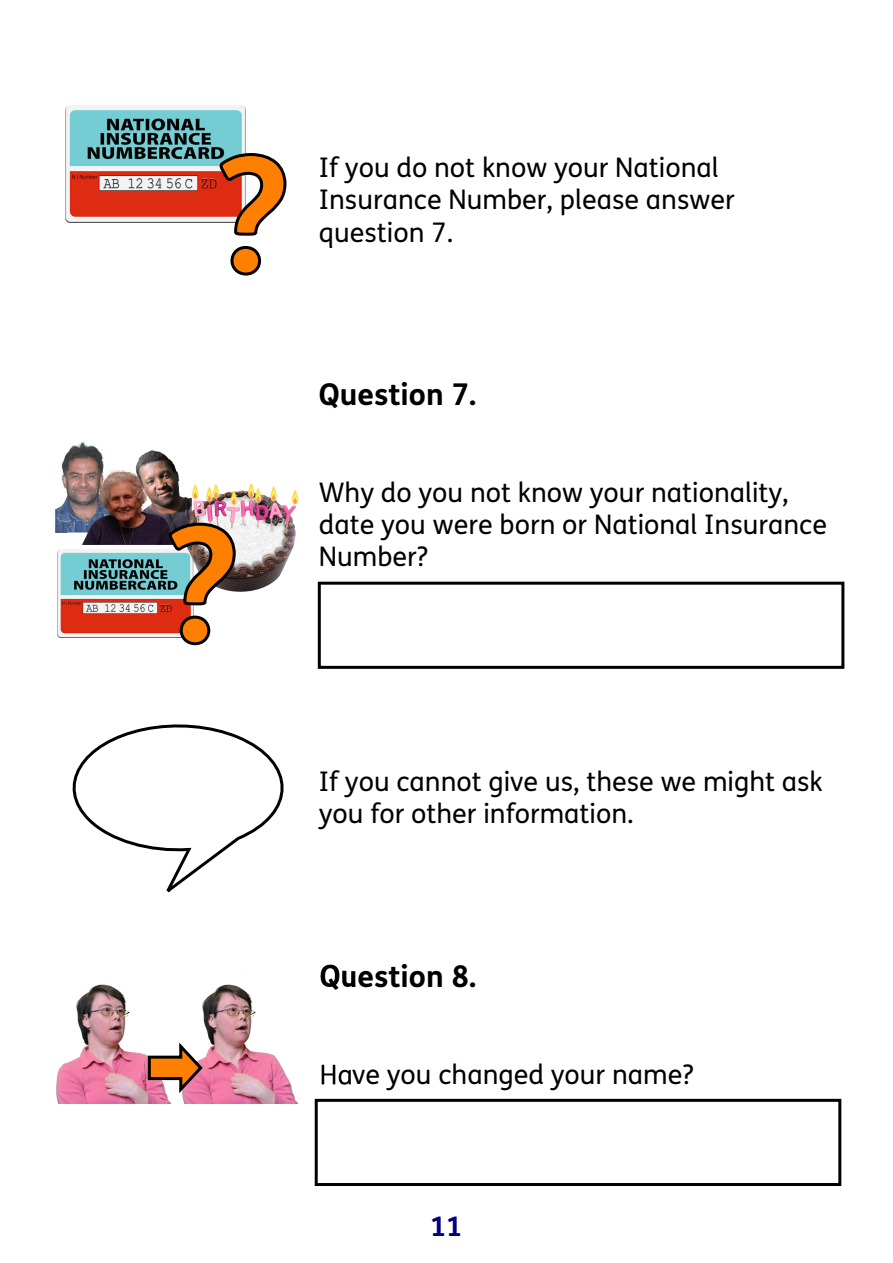
<style>
.page{position:relative;width:893px;height:1263px;background:#fff}
.page>*{position:absolute;margin:0;border:0;box-sizing:border-box;transform-origin:0 0}
.t1{font:700 30px "FS Me";color:#000}
.t2{font:27px/32.1px "FS Me";color:#000}
.t3{font:700 27px "FS Me";color:#000080}
</style>
<div class="page">
<img style="left:66px;top:105px;width:180px;height:117px">
<svg style="left:218px;top:152px;width:69px;height:124px"></svg>
<img style="left:58px;top:549px;width:109px;height:89px">
<div style="left:318px;top:582px;width:526px;height:87px;background:#fff;border:3px solid #000"></div>
<img style="left:138px;top:450px;width:31px;height:9px">
<img style="left:56px;top:441px;width:47px;height:91px">
<img style="left:68px;top:459px;width:117px;height:86px">
<img style="left:185px;top:484px;width:113px;height:108px">
<svg style="left:167px;top:521px;width:70px;height:125px"></svg>
<svg style="left:72px;top:724px;width:212px;height:169px"></svg>
<img style="left:56px;top:984px;width:80px;height:119px">
<img style="left:136px;top:964px;width:214px;height:139px">
<svg style="left:146px;top:1039px;width:59px;height:58px"></svg>
<div style="left:315px;top:1099px;width:526px;height:87px;background:#fff;border:3px solid #000"></div>
<p class="t2" style="left:319px;top:155px;width:417px">If you do not know your National<br>Insurance Number, please answer question 7.</p>
<p class="t1" style="left:319px;top:382px;width:159px">Question 7.</p>
<p class="t2" style="left:319px;top:479px;width:510px">Why do you not know your nationality, date you were born or National Insurance<br>Number?</p>
<p class="t2" style="left:319px;top:768px;width:505px">If you cannot give us, these we might ask you for other information.</p>
<p class="t1" style="left:319px;top:964px;width:159px">Question 8.</p>
<p class="t2" style="left:319px;top:1061px;width:376px">Have you changed your name?</p>
<p class="t3" style="left:431px;top:1216px;width:33px">11</p>
</div>
